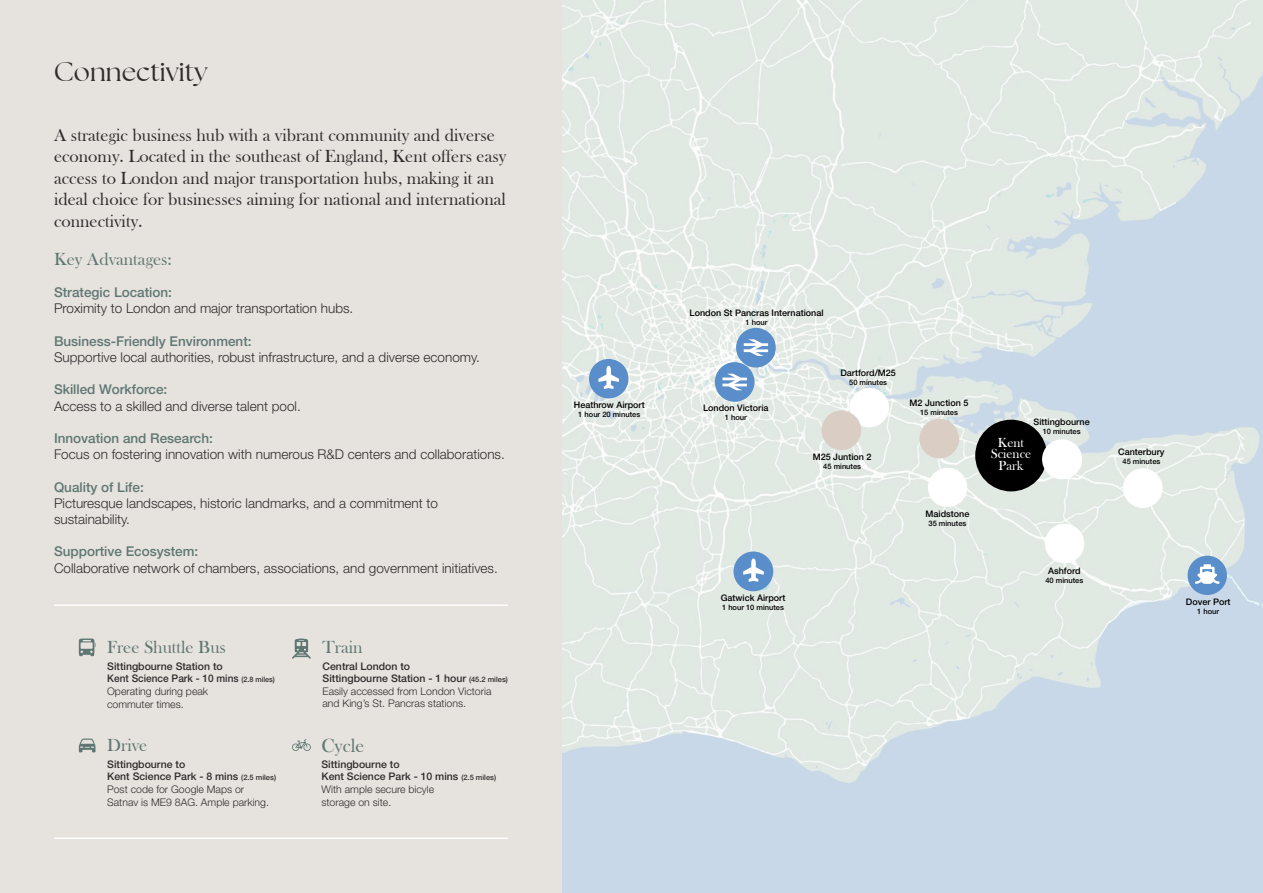
<style>
.page{position:relative;width:1263px;height:893px;background:#fff}
.page>*{position:absolute;margin:0;border:0;box-sizing:border-box;transform-origin:0 0}
.t1{font:27px "The Seasons Regular";color:#2f2d2c}
.t2{font:19.5px "Bask Old Face";color:#5f7772}
.t3{font:18px/21.6px "Bask Old Face";color:#2f2d2c}
.t4{font:18px "Bask Old Face";color:#5f7772}
.t5{font:300 13.5px/16.2px "Helvetica Neue LT Std";color:#2f2d2c}
.t6{font:500 13.5px "Helvetica Neue LT Std";color:#5f7772}
.t7{font:13.5px/10.5px "Bask Old Face";color:#fff;text-align:center}
.t8{font:300 10.5px/12.6px "Helvetica Neue LT Std";color:#2f2d2c}
.t9{font:500 10.5px/12.6px "Helvetica Neue LT Std";color:#2f2d2c}
.t10{font:500 9px "Helvetica Neue LT Std";color:#000}
.t11{font:500 7.5px "Helvetica Neue LT Std";color:#000}
.s1{font-size:7.5px}
.s2{font-weight:300}
.s3{font-weight:500}
.s4{font-weight:500;font-size:7.5px}
</style>
<div class="page">
<img style="left:562px;top:0;width:701px;height:893px">
<div style="left:975px;top:420px;width:72px;height:71px;background:#000;border-radius:50%"></div>
<div style="left:0;top:0;width:562px;height:893px;background:#e6e2de"></div>
<hr style="left:54px;top:604px;width:454px;height:2px;background:#fff">
<hr style="left:54px;top:837px;width:454px;height:2px;background:#fff">
<svg style="left:79px;top:638px;width:17px;height:18px"></svg>
<svg style="left:292px;top:638px;width:19px;height:21px"></svg>
<svg style="left:292px;top:739px;width:19px;height:12px"></svg>
<svg style="left:79px;top:739px;width:16px;height:13px"></svg>
<div style="left:589px;top:359px;width:39px;height:39px;background:#598eca;border-radius:50%"></div>
<svg style="left:598px;top:366px;width:21px;height:23px"></svg>
<div style="left:715px;top:362px;width:39px;height:40px;background:#598eca;border-radius:50%"></div>
<svg style="left:722px;top:374px;width:25px;height:16px"></svg>
<div style="left:736px;top:328px;width:40px;height:39px;background:#598eca;border-radius:50%"></div>
<svg style="left:744px;top:339px;width:24px;height:17px"></svg>
<div style="left:850px;top:388px;width:39px;height:39px;background:#fff;border-radius:50%"></div>
<div style="left:821px;top:410px;width:40px;height:40px;background:#d9cdc4;border-radius:50%"></div>
<div style="left:919px;top:419px;width:40px;height:39px;background:#d9cdc4;border-radius:50%"></div>
<div style="left:928px;top:468px;width:39px;height:39px;background:#fff;border-radius:50%"></div>
<div style="left:1042px;top:439px;width:40px;height:40px;background:#fff;border-radius:50%"></div>
<div style="left:1123px;top:468px;width:40px;height:40px;background:#fff;border-radius:50%"></div>
<div style="left:1045px;top:524px;width:39px;height:39px;background:#fff;border-radius:50%"></div>
<div style="left:1187px;top:556px;width:40px;height:39px;background:#598eca;border-radius:50%"></div>
<svg style="left:1195px;top:564px;width:24px;height:20px"></svg>
<div style="left:733px;top:551px;width:40px;height:40px;background:#598eca;border-radius:50%"></div>
<svg style="left:743px;top:558px;width:21px;height:24px"></svg>
<h1 class="t1" style="left:54px;top:54px;width:155px">Connectivity</h1>
<p class="t3" style="left:54px;top:124px;width:454px">A strategic business hub with a vibrant community and diverse economy. Located in the southeast of England, Kent offers easy access to London and major transportation hubs, making it an ideal choice for businesses aiming for national and international connectivity.</p>
<h3 class="t4" style="left:54px;top:249px;width:119px">Key Advantages:</h3>
<p class="t6" style="left:54px;top:284px;width:120px">Strategic Location:</p>
<p class="t5" style="left:54px;top:300px;width:301px">Proximity to London and major transportation hubs.</p>
<p class="t6" style="left:54px;top:333px;width:199px">Business-Friendly Environment:</p>
<p class="t5" style="left:54px;top:349px;width:427px">Supportive local authorities, robust infrastructure, and a diverse economy.</p>
<p class="t6" style="left:54px;top:382px;width:115px">Skilled Workforce:</p>
<p class="t5" style="left:54px;top:397px;width:248px">Access to a skilled and diverse talent pool.</p>
<p class="t6" style="left:54px;top:430px;width:160px">Innovation and Research:</p>
<p class="t5" style="left:54px;top:446px;width:452px">Focus on fostering innovation with numerous R&amp;D centers and collaborations.</p>
<p class="t6" style="left:54px;top:479px;width:91px">Quality of Life:</p>
<p class="t5" style="left:54px;top:495px;width:386px">Picturesque landscapes, historic landmarks, and a commitment to sustainability.</p>
<p class="t6" style="left:54px;top:544px;width:146px">Supportive Ecosystem:</p>
<p class="t5" style="left:54px;top:559px;width:445px">Collaborative network of chambers, associations, and government initiatives.</p>
<h3 class="t4" style="left:107px;top:637px;width:120px">Free Shuttle Bus</h3>
<h3 class="t4" style="left:323px;top:637px;width:42px">Train</h3>
<p class="t9" style="left:107px;top:660px;width:169px">Sittingbourne Station to<br>Kent Science Park - 10 mins <span class="s1">(2.8 miles)<br></span><span class="s2">Operating during peak<br>commuter times.</span></p>
<p class="t8" style="left:323px;top:659px;width:187px"><span class="s3">Central London to<br>Sittingbourne Station - 1 hour</span> <span class="s4">(45.2 miles)<br></span>Easily accessed from London Victoria and King’s St. Pancras stations.</p>
<h3 class="t4" style="left:107px;top:735px;width:42px">Drive</h3>
<h2 class="t2" style="left:321px;top:735px;width:44px">Cycle</h2>
<p class="t8" style="left:107px;top:757px;width:170px"><span class="s3">Sittingbourne to<br>Kent Science Park - 8 mins</span> <span class="s4">(2.5 miles)<br></span>Post code for Google Maps or<br>Satnav is ME9 8AG. Ample parking.</p>
<p class="t9" style="left:321px;top:758px;width:176px">Sittingbourne to<br>Kent Science Park - 10 mins <span class="s1">(2.5 miles)<br></span><span class="s2">With ample secure bicyle<br>storage on site.</span></p>
<p class="t10" style="left:574px;top:400px;width:72px">Heathrow Airport</p>
<p class="t11" style="left:578px;top:410px;width:63px">1 hour 20 minutes</p>
<p class="t10" style="left:690px;top:307px;width:136px">London St Pancras International</p>
<p class="t11" style="left:746px;top:317px;width:23px">1 hour</p>
<p class="t10" style="left:703px;top:403px;width:67px">London Victoria</p>
<p class="t11" style="left:725px;top:413px;width:23px">1 hour</p>
<p class="t10" style="left:840px;top:367px;width:57px">Dartford/M25</p>
<p class="t11" style="left:849px;top:378px;width:39px">50 minutes</p>
<p class="t10" style="left:910px;top:397px;width:60px">M2 Junction 5</p>
<p class="t11" style="left:920px;top:407px;width:39px">15 minutes</p>
<p class="t10" style="left:813px;top:452px;width:60px">M25 Juntion 2</p>
<p class="t11" style="left:823px;top:462px;width:39px">45 minutes</p>
<p class="t10" style="left:925px;top:508px;width:45px">Maidstone</p>
<p class="t11" style="left:928px;top:519px;width:39px">35 minutes</p>
<p class="t10" style="left:721px;top:592px;width:66px">Gatwick Airport</p>
<p class="t11" style="left:722px;top:603px;width:63px">1 hour 10 minutes</p>
<p class="t10" style="left:1033px;top:416px;width:58px">Sittingbourne</p>
<p class="t11" style="left:1043px;top:427px;width:39px">10 minutes</p>
<p class="t7" style="left:991px;top:438px;width:42px">Kent<br>Science</p>
<p class="t7" style="left:998px;top:461px;width:27px">Park</p>
<p class="t10" style="left:1048px;top:565px;width:34px">Ashford</p>
<p class="t11" style="left:1045px;top:576px;width:39px">40 minutes</p>
<p class="t10" style="left:1118px;top:446px;width:48px">Canterbury</p>
<p class="t11" style="left:1122px;top:457px;width:39px">45 minutes</p>
<p class="t10" style="left:1186px;top:596px;width:46px">Dover Port</p>
<p class="t11" style="left:1197px;top:606px;width:23px">1 hour</p>
</div>
